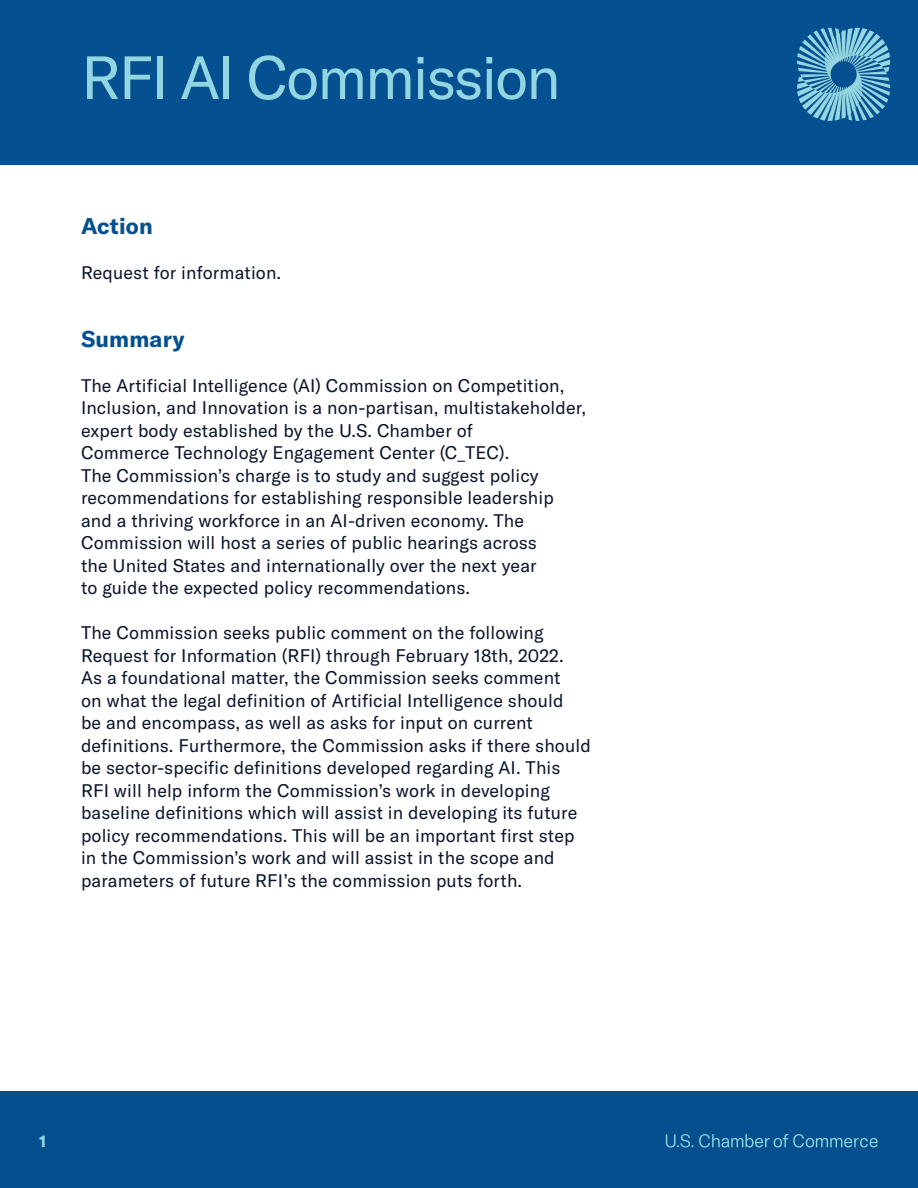
<style>
.page{position:relative;width:918px;height:1188px;background:#fff}
.page>*{position:absolute;margin:0;border:0;box-sizing:border-box;transform-origin:0 0}
.t1{font:60px "GT America";letter-spacing:-.04em;color:#92d6e1}
.t2{font:700 22.5px "GT America";letter-spacing:.01em;color:#04508e}
.t3{font:18px/22.5px "GT America";letter-spacing:.005em;color:#09132a}
.t4{font:700 16.5px "GT America";color:#92d6e1}
</style>
<div class="page">
<div style="left:0;top:1091px;width:918px;height:97px;background:#04508e"></div>
<svg style="left:666px;top:1134px;width:212px;height:14px"></svg>
<div style="left:0;top:0;width:918px;height:164px;background:#055090"></div>
<svg style="left:797px;top:28px;width:93px;height:93px"></svg>
<h1 class="t1" style="left:81px;top:42px;width:481px">RFI AI Commission</h1>
<p class="t2" style="left:81px;top:212px;width:73px">Action</p>
<p class="t3" style="left:81px;top:261px;width:202px">Request for information.</p>
<p class="t2" style="left:81px;top:324px;width:105px">Summary</p>
<p class="t3" style="left:81px;top:374px;width:507px">The Artificial Intelligence (AI) Commission on Competition, Inclusion, and Innovation is a non-partisan, multistakeholder, expert body established by the U.S. Chamber of<br>Commerce Technology Engagement Center (C_TEC).<br>The Commission’s charge is to study and suggest policy recommendations for establishing responsible leadership and a thriving workforce in an AI-driven economy. The Commission will host a series of public hearings across<br>the United States and internationally over the next year<br>to guide the expected policy recommendations.</p>
<p class="t3" style="left:81px;top:621px;width:511px">The Commission seeks public comment on the following Request for Information (RFI) through February 18th, 2022.<br>As a foundational matter, the Commission seeks comment<br>on what the legal definition of Artificial Intelligence should<br>be and encompass, as well as asks for input on current definitions. Furthermore, the Commission asks if there should be sector-specific definitions developed regarding AI. This RFI will help inform the Commission’s work in developing baseline definitions which will assist in developing its future policy recommendations. This will be an important first step in the Commission’s work and will assist in the scope and parameters of future RFI’s the commission puts forth.</p>
<p class="t4" style="left:39px;top:1131px;width:9px">1</p>
</div>
